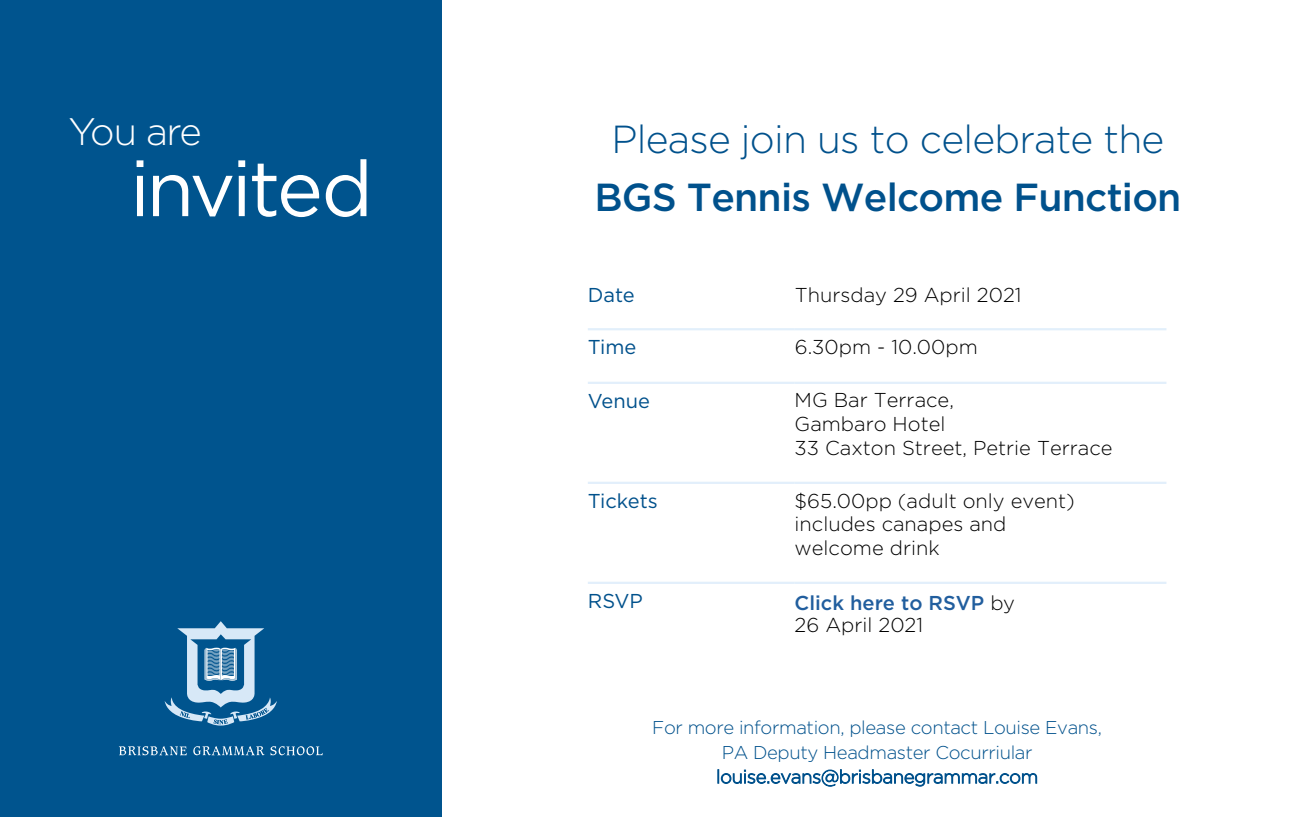
<style>
.page{position:relative;width:1312px;height:817px;background:#fff}
.page>*{position:absolute;margin:0;border:0;box-sizing:border-box;transform-origin:0 0}
.t1{font:78px "Gotham";letter-spacing:-.045em;color:#fff}
.t2{font:300 39px "Gotham";letter-spacing:-.02em;color:#00518c}
.t3{font:500 39px "Gotham";letter-spacing:-.02em;color:#00518c}
.t4{font:300 38.2px "Gotham";letter-spacing:-.05em;color:#fff}
.t5{font:300 20px/23.6px "Gotham";color:#000}
.t6{font:500 20px/21.8px "Gotham";color:#215e9e}
.t7{font:20px "Gotham";color:#00518c}
.t8{font:300 18.6px/24.6px "Gotham";letter-spacing:-.02em;color:#00518c;text-align:center}
.s1{font-weight:300;color:#000}
</style>
<div class="page">
<div style="left:0;top:0;width:442px;height:816px;background:#00548e"></div>
<svg style="left:119px;top:746px;width:68px;height:9px"></svg>
<svg style="left:193px;top:746px;width:71px;height:9px"></svg>
<svg style="left:270px;top:746px;width:53px;height:9px"></svg>
<svg style="left:164px;top:621px;width:113px;height:105px"></svg>
<hr style="left:588px;top:328px;width:207px;height:2px;background:#e2effb">
<hr style="left:795px;top:328px;width:371px;height:2px;background:#e2effb">
<hr style="left:588px;top:381px;width:207px;height:3px;background:#e2effb">
<hr style="left:795px;top:381px;width:371px;height:3px;background:#e2effb">
<hr style="left:588px;top:481px;width:207px;height:2px;background:#e2effb">
<hr style="left:795px;top:481px;width:371px;height:2px;background:#e2effb">
<hr style="left:588px;top:581px;width:207px;height:2px;background:#e2effb">
<hr style="left:795px;top:581px;width:371px;height:2px;background:#e2effb">
<h3 class="t4" style="left:68px;top:107px;width:135px">You are</h3>
<h1 class="t1" style="left:130px;top:138px;width:245px">invited</h1>
<h2 class="t2" style="left:611px;top:115px;width:554px">Please join us to celebrate the</h2>
<h2 class="t3" style="left:594px;top:171px;width:588px">BGS Tennis Welcome Function</h2>
<p class="t7" style="left:588px;top:282px;width:48px">Date</p>
<p class="t5" style="left:795px;top:283px;width:228px">Thursday 29 April 2021</p>
<p class="t7" style="left:588px;top:334px;width:50px">Time</p>
<p class="t5" style="left:795px;top:334px;width:184px">6.30pm - 10.00pm</p>
<p class="t7" style="left:588px;top:388px;width:64px">Venue</p>
<p class="t5" style="left:795px;top:387px;width:319px">MG Bar Terrace,<br>Gambaro Hotel<br>33 Caxton Street, Petrie Terrace</p>
<p class="t7" style="left:588px;top:487px;width:72px">Tickets</p>
<p class="t5" style="left:795px;top:487px;width:282px">$65.00pp (adult only event) includes canapes and welcome drink</p>
<p class="t7" style="left:588px;top:587px;width:57px">RSVP</p>
<p class="t6" style="left:795px;top:591px;width:222px">Click here to RSVP <span class="s1">by<br>26 April 2021</span></p>
<p class="t8" style="left:652px;top:714px;width:451px">For more information, please contact Louise Evans,<br>PA Deputy Headmaster Cocurriular louise.evans@brisbanegrammar.com</p>
</div>
